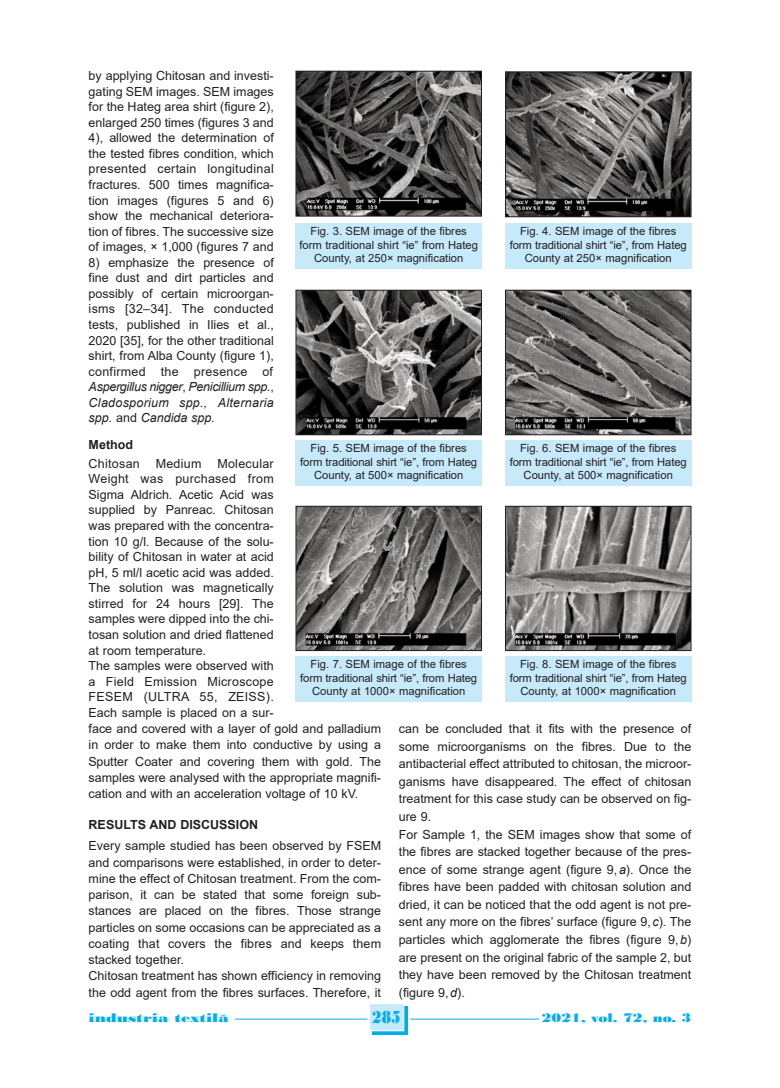
<style>
.page{position:relative;width:780px;height:1088px;background:#fff}
.page>*{position:absolute;margin:0;border:0;box-sizing:border-box;transform-origin:0 0}
.t1{font:18.12px "Bodoni MT Black";color:#00aeef;scale:.8 1}
.t2{font:13.12px "Bodoni MT Black";color:#00aeef;scale:1.3 1}
.t3{font:13.12px "Bodoni MT Black";color:#00aeef;scale:1.14 1}
.t4{font:12.5px/15.6px "Arial";color:#231f20;text-align:justify}
.t5{font:700 12.5px "Arial";color:#231f20}
.t6{font:12.5px "Arial";letter-spacing:.02em;color:#231f20}
.t7{font:11.25px/13.5px "Arial";color:#231f20;text-align:center}
.s1{font-style:italic}
.s2{font-size:15px}
</style>
<div class="page">
<svg style="left:372px;top:1006px;width:36px;height:29px"></svg>
<div style="left:370px;top:1004px;width:33px;height:26px;background:#c6eafa"></div>
<hr style="left:225px;top:1019px;width:142px;height:1px;background:#00aeef">
<hr style="left:410px;top:1019px;width:139px;height:1px;background:#00aeef">
<div style="left:89px;top:1012px;width:146px;height:14px;background:#fff"></div>
<div style="left:539px;top:1012px;width:152px;height:14px;background:#fff"></div>
<div style="left:505px;top:223px;width:186px;height:45px;background:#c6eafa"></div>
<div style="left:295px;top:223px;width:187px;height:45px;background:#c6eafa"></div>
<img style="left:297px;top:73px;width:183px;height:141px">
<div style="left:295px;top:71px;width:187px;height:145px;border:1px solid #231f20"></div>
<img style="left:507px;top:73px;width:182px;height:142px">
<div style="left:505px;top:71px;width:186px;height:146px;border:1px solid #231f20"></div>
<div style="left:505px;top:440px;width:186px;height:45px;background:#c6eafa"></div>
<div style="left:295px;top:440px;width:187px;height:45px;background:#c6eafa"></div>
<img style="left:297px;top:292px;width:183px;height:141px">
<div style="left:295px;top:290px;width:187px;height:145px;border:1px solid #231f20"></div>
<img style="left:507px;top:292px;width:182px;height:141px">
<div style="left:505px;top:290px;width:186px;height:145px;border:1px solid #231f20"></div>
<div style="left:505px;top:656px;width:186px;height:45px;background:#c6eafa"></div>
<div style="left:295px;top:656px;width:187px;height:45px;background:#c6eafa"></div>
<img style="left:297px;top:508px;width:183px;height:141px">
<div style="left:295px;top:506px;width:187px;height:145px;border:1px solid #231f20"></div>
<img style="left:507px;top:508px;width:182px;height:141px">
<div style="left:505px;top:506px;width:186px;height:145px;border:1px solid #231f20"></div>
<p class="t4" style="left:89px;top:68px;width:187px">by applying Chitosan and investi&shy;gating SEM images. SEM images for the Hateg area shirt (figure 2), enlarged 250 times (figures 3 and 4), allowed the determination of the tested fibres condition, which presented certain longitudinal fractures. 500 times magnifica&shy;tion images (figures 5 and 6) show the mechanical deteriora&shy;tion of fibres. The successive size of images, × 1,000 (figures 7 and</p>
<p class="t4" style="left:89px;top:255px;width:187px">8) emphasize the presence of fine dust and dirt particles and possibly of certain microorgan&shy;isms [32–34]. The conducted tests, published in Ilies et al., 2020 [35], for the other traditional shirt, from Alba County (figure 1), confirmed the presence of <span class="s1">Aspergillus nigger</span>, <span class="s1">Penicillium spp.</span>, <span class="s1">Cladosporium spp., Alternaria spp.</span> and <span class="s1">Candida spp.</span></p>
<p class="t5" style="left:89px;top:437px;width:46px">Method</p>
<p class="t6" style="left:89px;top:456px;width:53px">Chitosan</p>
<p class="t4" style="left:156px;top:456px;width:47px">Medium</p>
<p class="t7" style="left:509px;top:224px;width:178px">Fig. 4. SEM image of the fibres form traditional shirt “ie”, from Hateg<br>County at 250× magnification</p>
<p class="t7" style="left:299px;top:224px;width:180px">Fig. 3. SEM image of the fibres form traditional shirt “ie” from Hateg<br>County, at 250× magnification</p>
<p class="t7" style="left:300px;top:442px;width:178px">Fig. 5. SEM image of the fibres form traditional shirt “ie”, from Hateg<br>County, at 500× magnification</p>
<p class="t7" style="left:509px;top:442px;width:178px">Fig. 6. SEM image of the fibres form traditional shirt “ie”, from Hateg<br>County, at 500× magnification</p>
<p class="t4" style="left:89px;top:456px;width:187px;text-align:left;text-indent:129px">Molecular<br>Weight was purchased from<br>Sigma Aldrich. Acetic Acid was supplied by Panreac. Chitosan was prepared with the concentra&shy;tion 10 g/l. Because of the solu&shy;bility of Chitosan in water at acid pH, 5 ml/l acetic acid was added.<br>The solution was magnetically stirred for 24 hours [29]. The samples were dipped into the chi&shy;tosan solution and dried flattened at room temperature.<br>The samples were observed with a Field Emission Microscope<br>FESEM (ULTRA 55, ZEISS).<br>Each sample is placed on a sur-</p>
<p class="t7" style="left:300px;top:657px;width:178px">Fig. 7. SEM image of the fibres form traditional shirt “ie”, from Hateg<br>County at 1000× magnification</p>
<p class="t4" style="left:89px;top:721px;width:294px;line-height:16.2px">face and covered with a layer of gold and palladium in order to make them into conductive by using a Sputter Coater and covering them with gold. The samples were analysed with the appropriate magnifi&shy;cation and with an acceleration voltage of 10 kV.</p>
<p class="t5" style="left:89px;top:817px;width:171px">RESULTS AND DISCUSSION</p>
<p class="t4" style="left:89px;top:838px;width:294px;line-height:16.2px;text-align:left">Every sample studied has been observed by FSEM and comparisons were established, in order to deter&shy;mine the effect of Chitosan treatment. From the com&shy;parison, it can be stated that some foreign sub&shy;stances are placed on the fibres. Those strange particles on some occasions can be appreciated as a coating that covers the fibres and keeps them stacked together.<br>Chitosan treatment has shown efficiency in removing the odd agent from the fibres surfaces. Therefore, it</p>
<p class="t7" style="left:509px;top:657px;width:178px">Fig. 8. SEM image of the fibres form traditional shirt “ie”, from Hateg<br>County, at 1000× magnification</p>
<p class="t4" style="left:399px;top:720px;width:294px;line-height:17.6px;text-align:left">can be concluded that it fits with the presence of some microorganisms on the fibres. Due to the antibacterial effect attributed to chitosan, the microor&shy;ganisms have disappeared. The effect of chitosan treatment for this case study can be observed on fig&shy;ure 9.<br>For Sample 1, the SEM images show that some of the fibres are stacked together because of the pres&shy;ence of some strange agent (figure 9,<span class="s1">a</span>). Once the fibres have been padded with chitosan solution and dried, it can be noticed that the odd agent is not pre&shy;sent any more on the fibres’ surface (figure 9, <span class="s1">c</span>). The particles which agglomerate the fibres (figure 9,<span class="s1">b</span>) are present on the original fabric of the sample 2, but they have been removed by the Chitosan treatment (figure 9,<span class="s1">d</span>).</p>
<p class="t2" style="left:89px;top:1010px;width:109px">industria textila<span class="s2">˘</span></p>
<h1 class="t1" style="left:372px;top:1006px;width:37px">285</h1>
<p class="t3" style="left:541px;top:1010px;width:133px">2021, vol. 72, no. 3</p>
</div>
